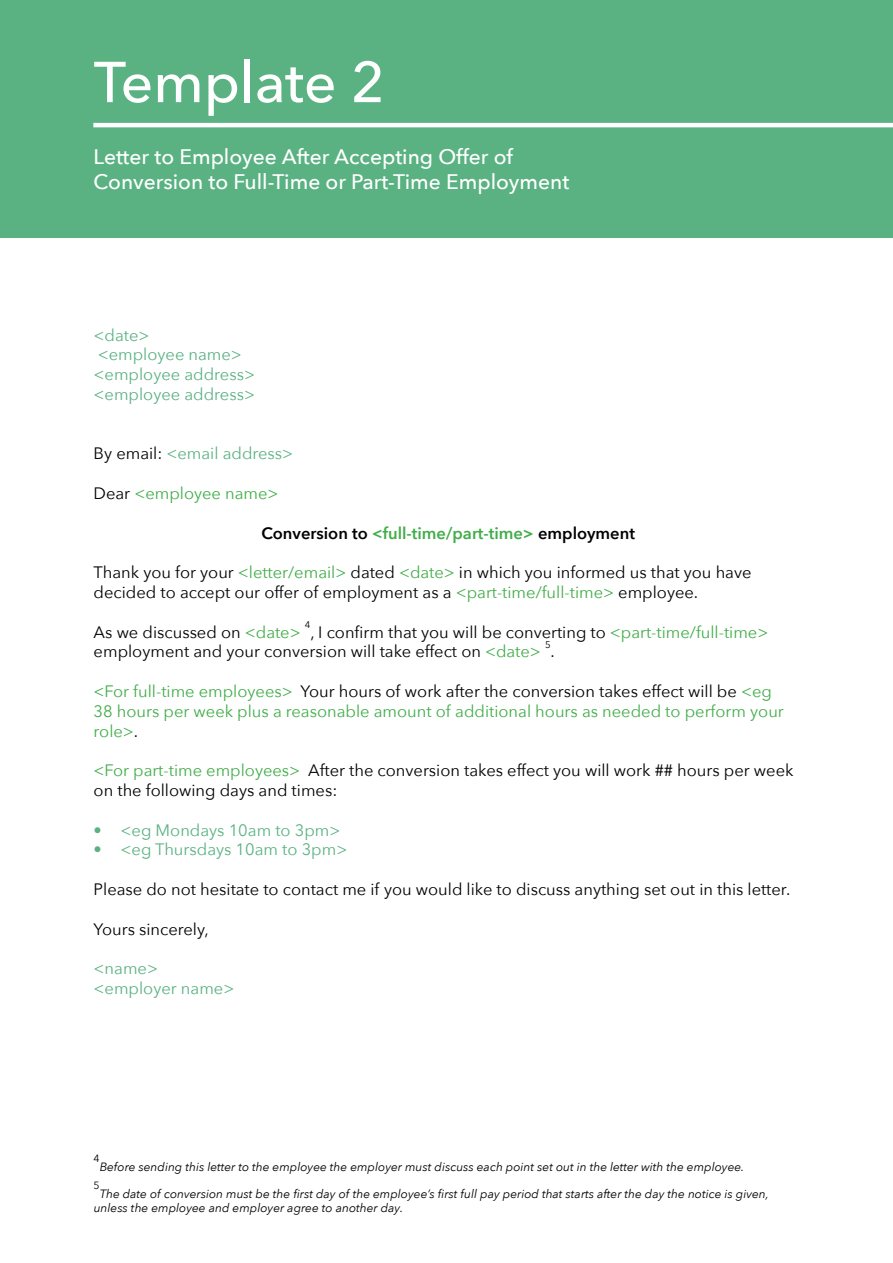
<style>
.page{position:relative;width:893px;height:1263px;background:#fff}
.page>*{position:absolute;margin:0;border:0;box-sizing:border-box;transform-origin:0 0}
.t1{font:500 57px "Avenir Next";color:#fff}
.t2{font:500 21px/25.2px "Avenir Next";color:#fff}
.t3{font:16.5px/19.8px "Avenir Next";color:#000}
.t4{font:16.5px/19.8px "Avenir Next";color:#41ad49}
.t5{font:16.5px/19.8px "Avenir Next";color:#5ab282}
.t6{font:600 16.5px "Avenir Next";color:#000}
.t7{font:italic 12px/14.4px "Avenir Next";color:#000}
.t8{font:10.5px "Avenir Next";color:#000}
.t9{font:9.6px "Avenir Next";color:#000}
.s1{color:#000}
.s2{color:#41ad49}
</style>
<div class="page">
<div style="left:0;top:0;width:893px;height:237px;background:#5ab282"></div>
<hr style="left:93px;top:123px;width:800px;height:4px;background:#fff">
<h1 class="t1" style="left:94px;top:34px;width:293px">Template 2</h1>
<p class="t2" style="left:94px;top:143px;width:477px">Letter to Employee After Accepting Offer of<br>Conversion to Full-Time or Part-Time Employment</p>
<p class="t5" style="left:94px;top:324px;width:163px">&lt;date&gt;<br>&lt;employee name&gt; &lt;employee address&gt; &lt;employee address&gt;</p>
<p class="t5" style="left:94px;top:443px;width:201px"><span class="s1">By email:</span> &lt;email address&gt;</p>
<p class="t4" style="left:94px;top:483px;width:186px"><span class="s1">Dear</span> &lt;employee name&gt;</p>
<p class="t6" style="left:262px;top:519px;width:375px">Conversion to <span class="s2">&lt;full-time/part-time&gt;</span> employment</p>
<p class="t3" style="left:94px;top:562px;width:659px">Thank you for your <span class="s2">&lt;letter/email&gt;</span> dated <span class="s2">&lt;date&gt;</span> in which you informed us that you have decided to accept our offer of employment as a <span class="s2">&lt;part-time/full-time&gt;</span> employee.</p>
<p class="t3" style="left:94px;top:621px;width:208px">As we discussed on <span class="s2">&lt;date&gt;</span></p>
<p class="t9" style="left:305px;top:617px;width:7px">4</p>
<p class="t3" style="left:94px;top:621px;width:676px;text-indent:217px">, I confirm that you will be converting to <span class="s2">&lt;part-time/full-time&gt; </span>employment and your conversion will take effect on <span class="s2">&lt;date&gt;</span></p>
<p class="t9" style="left:545px;top:636px;width:7px">5</p>
<p class="t3" style="left:551px;top:641px;width:6px">.</p>
<p class="t4" style="left:94px;top:681px;width:692px">&lt;For full-time employees&gt; <span class="s1">Your hours of work after the conversion takes effect will be</span> &lt;eg<br>38 hours per week plus a reasonable amount of additional hours as needed to perform your role&gt;<span class="s1">.</span></p>
<p class="t3" style="left:94px;top:760px;width:701px"><span class="s2">&lt;For part-time employees&gt;</span> After the conversion takes effect you will work ## hours per week on the following days and times:</p>
<p class="t5" style="left:94px;top:819px;width:248px">• &lt;eg Mondays 10am to 3pm&gt;</p>
<p class="t5" style="left:94px;top:839px;width:255px">• &lt;eg Thursdays 10am to 3pm&gt;</p>
<p class="t3" style="left:94px;top:879px;width:698px">Please do not hesitate to contact me if you would like to discuss anything set out in this letter.</p>
<p class="t3" style="left:94px;top:918px;width:117px">Yours sincerely,</p>
<p class="t5" style="left:94px;top:958px;width:142px">&lt;name&gt; &lt;employer name&gt;</p>
<p class="t8" style="left:94px;top:1149px;width:8px">4</p>
<p class="t7" style="left:100px;top:1159px;width:646px">Before sending this letter to the employee the employer must discuss each point set out in the letter with the employee.</p>
<p class="t8" style="left:94px;top:1176px;width:8px">5</p>
<p class="t7" style="left:94px;top:1186px;width:677px;text-indent:6px">The date of conversion must be the first day of the employee’s first full pay period that starts after the day the notice is given, unless the employee and employer agree to another day.</p>
</div>
